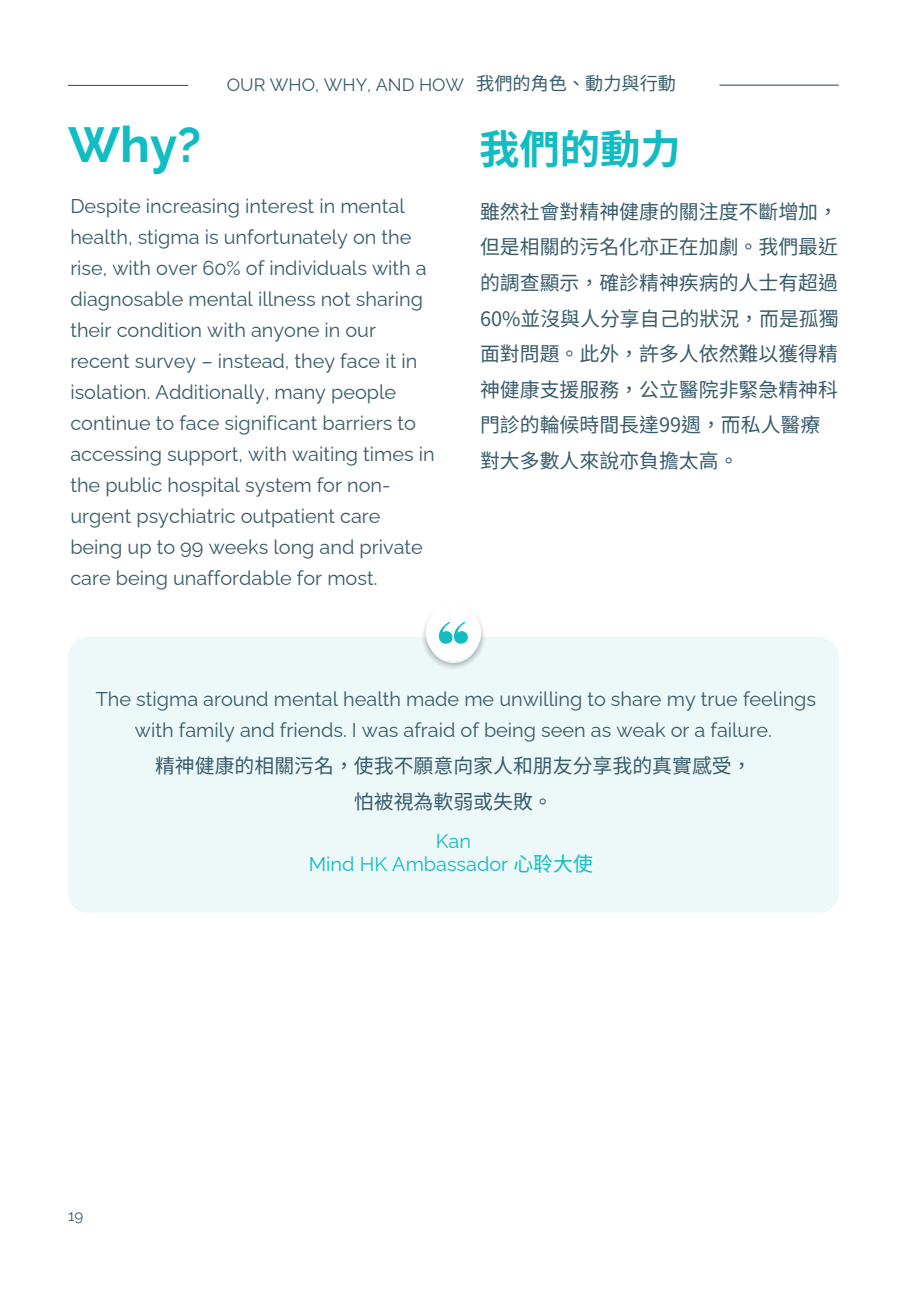
<style>
.page{position:relative;width:918px;height:1289px;background:#fff}
.page>*{position:absolute;margin:0;border:0;box-sizing:border-box;transform-origin:0 0}
.t1{font:700 49.5px "Raleway";color:#11bcc2}
.t2{font:700 40.35px "Noto Sans HK";color:#11bcc2}
.t3{font:19.95px/31px "Raleway";color:#375b6a}
.t4{font:19.95px/35.5px "Noto Sans HK";color:#375b6a}
.t5{font:19.95px "Raleway";color:#11bcc2}
.t6{font:18.15px "Noto Sans HK";color:#375b6a}
.t7{font:17.85px "Raleway";color:#375b6a}
.t8{font:15px "Raleway";color:#375b6a}
.s1{font-family:"Noto Sans CJ Ksc"}
</style>
<div class="page">
<div style="left:68px;top:636px;width:771px;height:276px;background:#edf8f8;border-radius:20px"></div>
<img style="left:421px;top:616px;width:65px;height:52px">
<div style="left:426px;top:604px;width:55px;height:56px;background:#fff;border-radius:50%"></div>
<svg style="left:439px;top:621px;width:29px;height:22px"></svg>
<hr style="left:68px;top:85px;width:120px;height:1px;background:#375b6a">
<hr style="left:719px;top:85px;width:120px;height:1px;background:#375b6a">
<h3 class="t7" style="left:227px;top:74px;width:239px">OUR WHO, WHY, AND HOW</h3>
<h3 class="t6" style="left:476px;top:69px;width:201px">我們的角色、動力與行動</h3>
<h1 class="t1" style="left:68px;top:115px;width:135px">Why?</h1>
<h2 class="t2" style="left:479px;top:117px;width:198px">我們的動力</h2>
<h3 class="t3" style="left:70px;top:190px;width:366px">Despite increasing interest in mental health, stigma is unfortunately on the rise, with over 60% of individuals with a diagnosable mental illness not sharing their condition with anyone in our recent survey – instead, they face it in isolation. Additionally, many people continue to face significant barriers to accessing support, with waiting times in the public hospital system for non&shy;urgent psychiatric outpatient care being up to 99 weeks long and private care being unaffordable for most.</h3>
<p class="t4" style="left:480px;top:192px;width:360px">雖然社會對精神健康的關注度不斷增加，但是相關的污名化亦正在加劇。我們最近的調查顯示，確診精神疾病的人士有超過<br>60%並沒與人分享自己的狀況，而是孤獨面對問題。此外，許多人依然難以獲得精神健康支援服務，公立醫院非緊急精神科門診的輪候時間長達99週，而私人醫療對大多數人來說亦負擔太高。</p>
<p class="t3" style="left:96px;top:683px;width:722px;text-align:center">The stigma around mental health made me unwilling to share my true feelings with family and friends. I was afraid of being seen as weak or a failure.</p>
<h3 class="t4" style="left:155px;top:746px;width:598px;text-align:center">精神健康的相關污名，使我不願意向家人和朋友分享我的真實感受，怕被視為軟弱或失敗。</h3>
<p class="t5" style="left:436px;top:828px;width:37px">Kan</p>
<h3 class="t8" style="left:68px;top:1206px;width:17px">19</h3>
<h3 class="t5" style="left:309px;top:852px;width:286px">Mind HK Ambassador <span class="s1">心聆大使</span></h3>
</div>
